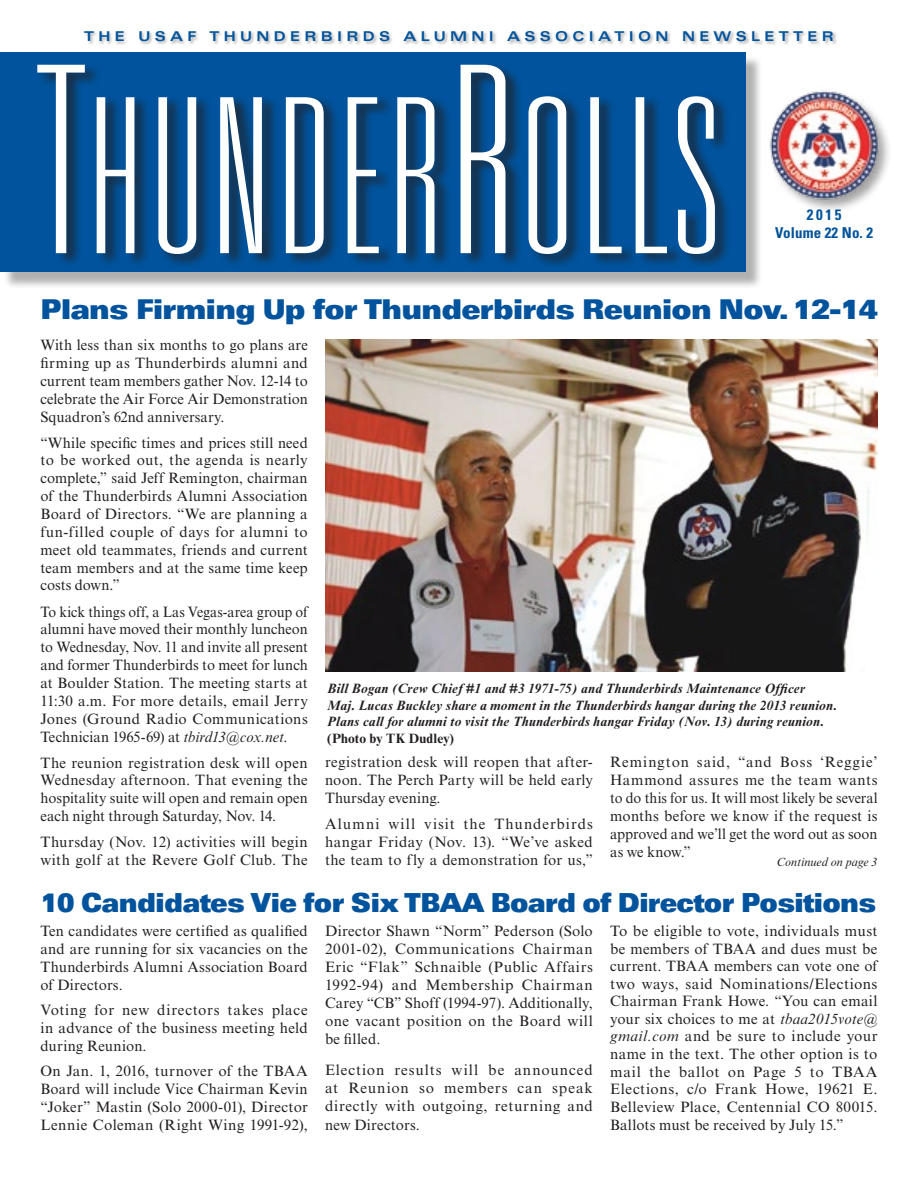
<style>
.page{position:relative;width:918px;height:1188px;background:#fff}
.page>*{position:absolute;margin:0;border:0;box-sizing:border-box;transform-origin:0 0}
.t1{font:100 ultra-condensed 216px "Univers LT Std";letter-spacing:.045em;color:#fff}
.t2{font:27.3px "Univers LT Std X Black Ex";letter-spacing:-.03em;color:#00539c;scale:.83 1}
.t3{font:26.25px "Univers LT Std X Black Ex";letter-spacing:-.03em;color:#00539c;scale:.79 1}
.t4{font:15px/17.9px "Times New Roman MT Std";letter-spacing:.015em;color:#231f20;text-align:justify}
.t5{font:15px/17.9px "Times New Roman MT Std";letter-spacing:.015em;color:#231f20;text-align:justify;scale:.94 1}
.t6{font:700 condensed 15px "Univers LT Std";letter-spacing:.01em;color:#00539c}
.t7{font:italic 700 13.5px/16.5px "Times New Roman MT Std";letter-spacing:.02em;color:#231f20}
.t8{font:700 expanded 13.5px "Univers LT Std";letter-spacing:.32em;color:#00539c}
.t9{font:700 13.5px "Times New Roman MT Std";letter-spacing:.01em;color:#231f20}
.t10{font:italic 12px "Times New Roman MT Std";color:#231f20}
.s1{font-size:261px}
.s2{font-style:italic}
</style>
<div class="page">
<div style="left:84px;top:32px;width:753px;height:13px;background:#231f20;opacity:.3"></div>
<div style="left:3px;top:56px;width:759px;height:232px;background:#231f20;opacity:.35"></div>
<div style="left:0;top:52px;width:745px;height:220px;background:#00539c"></div>
<div style="left:38px;top:64px;width:693px;height:204px;background:#231f20;opacity:.7"></div>
<div style="left:769px;top:90px;width:123px;height:123px;background:#231f20;opacity:.4"></div>
<img style="left:769px;top:90px;width:116px;height:112px">
<img style="left:326px;top:339px;width:552px;height:333px">
<p class="t8" style="left:84px;top:29px;width:751px">THE USAF THUNDERBIRDS ALUMNI ASSOCIATION NEWSLETTER</p>
<h1 class="t1" style="left:39px;top:67px;width:681px"><span class="s1">T</span>HUNDER<span class="s1">R</span>OLLS</h1>
<p class="t6" style="left:807px;top:205px;width:36px">2015</p>
<p class="t6" style="left:775px;top:223px;width:99px">Volume 22 No. 2</p>
<h2 class="t2" style="left:40px;top:293px;width:1010px">Plans Firming Up for Thunderbirds Reunion Nov. 12-14</h2>
<p class="t4" style="left:40px;top:336px;width:269px">With less than six months to go plans are firming up as Thunderbirds alumni and current team members gather Nov. 12-14 to celebrate the Air Force Air Demonstration Squadron’s 62nd anniversary.</p>
<p class="t4" style="left:40px;top:434px;width:269px">“While specific times and prices still need to be worked out, the agenda is nearly complete,” said Jeff Remington, chairman of the Thunderbirds Alumni Association Board of Directors. “We are planning a fun-filled couple of days for alumni to meet old teammates, friends and current team members and at the same time keep costs down.”</p>
<p class="t5" style="left:40px;top:603px;width:286px">To kick things off, a Las Vegas-area group of alumni have moved their monthly luncheon to Wednesday, Nov. 11 and invite all present and former Thunderbirds to meet for lunch at Boulder Station. The meeting starts at 11:30 a.m. For more details, email Jerry Jones (Ground Radio Communications Technician 1965-69) at <span class="s2">tbird13@cox.net</span>.</p>
<p class="t4" style="left:40px;top:754px;width:269px">The reunion registration desk will open Wednesday afternoon. That evening the hospitality suite will open and remain open each night through Saturday, Nov. 14.</p>
<p class="t4" style="left:40px;top:833px;width:269px">Thursday (Nov. 12) activities will begin with golf at the Revere Golf Club. The</p>
<p class="t7" style="left:327px;top:680px;width:511px">Bill Bogan (Crew Chief #1 and #3 1971-75) and Thunderbirds Maintenance Officer<br>Maj. Lucas Buckley share a moment in the Thunderbirds hangar during the 2013 reunion.<br>Plans call for alumni to visit the Thunderbirds hangar Friday (Nov. 13) during reunion.</p>
<p class="t9" style="left:327px;top:730px;width:128px">(Photo by TK Dudley)</p>
<p class="t4" style="left:325px;top:753px;width:269px">registration desk will reopen that after&shy;noon. The Perch Party will be held early Thursday evening.</p>
<p class="t4" style="left:325px;top:815px;width:269px">Alumni will visit the Thunderbirds hangar Friday (Nov. 13). “We’ve asked the team to fly a demonstration for us,”</p>
<p class="t4" style="left:610px;top:753px;width:269px">Remington said, “and Boss ‘Reggie’ Hammond assures me the team wants to do this for us. It will most likely be several months before we know if the request is approved and we’ll get the word out as soon as we know.”</p>
<p class="t10" style="left:777px;top:855px;width:103px">Continued on page 3</p>
<h3 class="t3" style="left:40px;top:887px;width:1060px">10 Candidates Vie for Six TBAA Board of Director Positions</h3>
<p class="t4" style="left:40px;top:922px;width:269px">Ten candidates were certified as qualified and are running for six vacancies on the Thunderbirds Alumni Association Board of Directors.</p>
<p class="t4" style="left:40px;top:1001px;width:269px">Voting for new directors takes place in advance of the business meeting held during Reunion.</p>
<p class="t4" style="left:40px;top:1062px;width:269px">On Jan. 1, 2016, turnover of the TBAA Board will include Vice Chairman Kevin “Joker” Mastin (Solo 2000-01), Director Lennie Coleman (Right Wing 1991-92),</p>
<p class="t4" style="left:325px;top:922px;width:269px">Director Shawn “Norm” Pederson (Solo 2001-02), Communications Chairman Eric “Flak” Schnaible (Public Affairs 1992-94) and Membership Chairman Carey “CB” Shoff (1994-97). Additionally, one vacant position on the Board will be filled.</p>
<p class="t4" style="left:325px;top:1061px;width:269px">Election results will be announced at Reunion so members can speak directly with outgoing, returning and new Directors.</p>
<p class="t4" style="left:610px;top:922px;width:269px">To be eligible to vote, individuals must be members of TBAA and dues must be current. TBAA members can vote one of two ways, said Nominations/Elections Chairman Frank Howe. “You can email your six choices to me at <span class="s2">tbaa2015vote@ gmail.com</span> and be sure to include your name in the text. The other option is to mail the ballot on Page 5 to TBAA Elections, c/o Frank Howe, 19621 E.<br>Belleview Place, Centennial CO 80015.<br>Ballots must be received by July 15.”</p>
</div>
